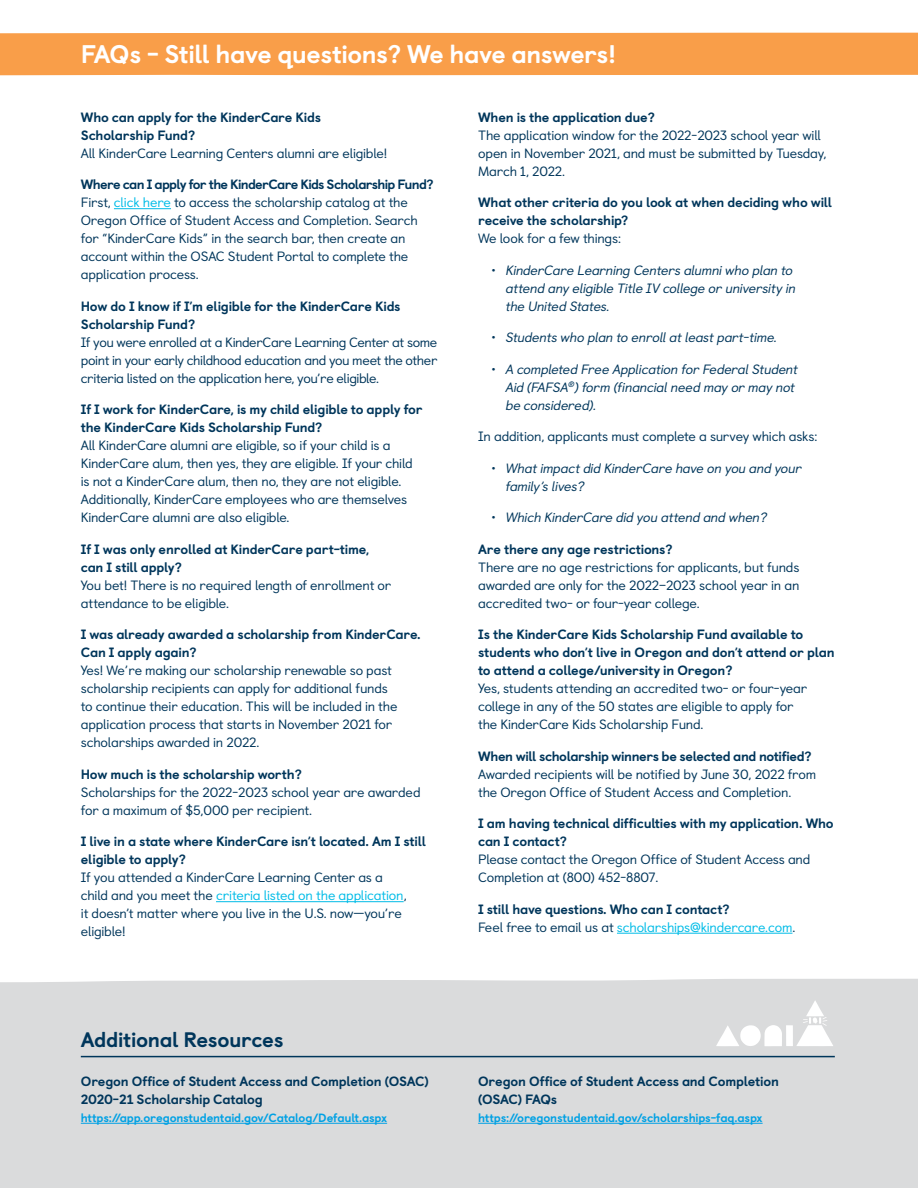
<style>
.page{position:relative;width:918px;height:1188px;background:#fff}
.page>*{position:absolute;margin:0;border:0;box-sizing:border-box;transform-origin:0 0}
.t1{font:800 25.5px "Castledown";letter-spacing:-.02em;color:#fff}
.t2{font:800 21px "Castledown";letter-spacing:-.015em;color:#00365b}
.t3{font:13.5px/18px "Castledown";letter-spacing:-.02em;color:#00365b}
.t4{font:800 13.5px/18px "Castledown";letter-spacing:-.015em;color:#00365b}
.t5{font:italic 13.5px/18px "Castledown";color:#00365b}
.t6{font:800 13.5px "Castledown";letter-spacing:-.035em;color:#00365b}
.t7{font:800 12px "Castledown";letter-spacing:-.015em;color:#00a1e4}
.s1{font-weight:800}
.s2{color:#00bce7}
.s3{font-style:normal}
.s4{font-weight:400}
.s5{font-weight:400;color:#00bce7}
</style>
<div class="page">
<div style="left:0;top:979px;width:918px;height:209px;background:#dadbdc"></div>
<hr style="left:81px;top:1123px;width:306px;height:1px;background:#00a1e4">
<hr style="left:478px;top:1123px;width:285px;height:1px;background:#00a1e4">
<hr style="left:81px;top:1056px;width:754px;height:1px;background:#00365b">
<hr style="left:114px;top:208px;width:57px;height:1px;background:#00bce7">
<hr style="left:216px;top:901px;width:188px;height:1px;background:#00bce7">
<hr style="left:617px;top:933px;width:175px;height:1px;background:#00bce7">
<svg style="left:716px;top:1000px;width:117px;height:46px"></svg>
<div style="left:0;top:33px;width:918px;height:42px;background:#f99e49"></div>
<h1 class="t1" style="left:81px;top:33px;width:536px">FAQs - Still have questions? We have answers!</h1>
<p class="t4" style="left:81px;top:107px;width:242px">Who can apply for the KinderCare Kids<br>Scholarship Fund?</p>
<p class="t3" style="left:81px;top:143px;width:308px">All KinderCare Learning Centers alumni are eligible!</p>
<p class="t3" style="left:81px;top:174px;width:354px"><span class="s1">Where can I apply for the KinderCare Kids Scholarship Fund?<br></span>First, <span class="s2">click here</span> to access the scholarship catalog at the Oregon Office of Student Access and Completion. Search for “KinderCare Kids” in the search bar, then create an account within the OSAC Student Portal to complete the application process.</p>
<p class="t4" style="left:81px;top:296px;width:321px">How do I know if I’m eligible for the KinderCare Kids<br>Scholarship Fund?</p>
<p class="t3" style="left:81px;top:332px;width:358px;text-align:justify">If you were enrolled at a KinderCare Learning Center at some point in your early childhood education and you meet the other criteria listed on the application here, you’re eligible.</p>
<p class="t4" style="left:81px;top:399px;width:343px">If I work for KinderCare, is my child eligible to apply for the KinderCare Kids Scholarship Fund?</p>
<p class="t3" style="left:81px;top:435px;width:333px">All KinderCare alumni are eligible, so if your child is a KinderCare alum, then yes, they are eligible. If your child is not a KinderCare alum, then no, they are not eligible.<br>Additionally, KinderCare employees who are themselves KinderCare alumni are also eligible.</p>
<p class="t4" style="left:81px;top:539px;width:290px">If I was only enrolled at KinderCare part-time, can I still apply?</p>
<p class="t3" style="left:81px;top:575px;width:312px">You bet! There is no required length of enrollment or attendance to be eligible.</p>
<p class="t4" style="left:81px;top:624px;width:341px">I was already awarded a scholarship from KinderCare.<br>Can I apply again?</p>
<p class="t3" style="left:81px;top:660px;width:318px">Yes! We’re making our scholarship renewable so past scholarship recipients can apply for additional funds to continue their education. This will be included in the application process that starts in November 2021 for scholarships awarded in 2022.</p>
<p class="t4" style="left:81px;top:764px;width:223px">How much is the scholarship worth?</p>
<p class="t3" style="left:81px;top:782px;width:341px">Scholarships for the 2022-2023 school year are awarded for a maximum of $5,000 per recipient.</p>
<p class="t4" style="left:81px;top:831px;width:347px">I live in a state where KinderCare isn’t located. Am I still eligible to apply?</p>
<p class="t3" style="left:81px;top:867px;width:327px">If you attended a KinderCare Learning Center as a child and you meet the <span class="s2">criteria listed on the application</span>, it doesn’t matter where you live in the U.S. now—you’re eligible!</p>
<h2 class="t2" style="left:81px;top:1022px;width:204px">Additional Resources</h2>
<p class="t4" style="left:81px;top:1071px;width:349px">Oregon Office of Student Access and Completion (OSAC)<br>2020-21 Scholarship Catalog</p>
<p class="t7" style="left:81px;top:1108px;width:308px">https://app.oregonstudentaid.gov/Catalog/Default.aspx</p>
<p class="t4" style="left:478px;top:107px;width:178px">When is the application due?</p>
<p class="t3" style="left:478px;top:125px;width:350px">The application window for the 2022-2023 school year will open in November 2021, and must be submitted by Tuesday,<br>March 1, 2022.</p>
<p class="t4" style="left:478px;top:192px;width:356px">What other criteria do you look at when deciding who will receive the scholarship?</p>
<p class="t3" style="left:478px;top:228px;width:144px">We look for a few things:</p>
<p class="t5" style="left:505px;top:260px;width:295px;text-indent:-13px"><span class="s3">•</span> KinderCare Learning Centersalumniwho plan to attend any eligible Title IV college or university in the United States.</p>
<p class="t5" style="left:492px;top:327px;width:290px"><span class="s3">•</span> Studentswho plan to enrollatleastpart-time.</p>
<p class="t5" style="left:505px;top:359px;width:297px;text-indent:-13px"><span class="s3">•</span> A completed Free Application for FederalStudent<br>Aid (FAFSA<sup>®</sup>)form (financialneed may or may not be considered).</p>
<p class="t3" style="left:478px;top:426px;width:341px">In addition, applicants must complete a survey which asks:</p>
<p class="t5" style="left:505px;top:458px;width:301px;text-indent:-13px"><span class="s3">•</span> Whatimpactdid KinderCare have on you and your family’slives?</p>
<p class="t5" style="left:492px;top:507px;width:280px"><span class="s3">•</span> Which KinderCare did you attend and when?</p>
<p class="t4" style="left:478px;top:539px;width:196px">Are there any age restrictions?</p>
<p class="t3" style="left:478px;top:557px;width:323px;text-align:justify">There are no age restrictions for applicants, but funds awarded are only for the 2022–2023 school year in an accredited two- or four-year college.</p>
<p class="t4" style="left:478px;top:624px;width:358px">Is the KinderCare Kids Scholarship Fund available to students who don’t live in Oregon and don’t attend or plan to attend a college/university in Oregon?</p>
<p class="t3" style="left:478px;top:678px;width:331px">Yes, students attending an accredited two- or four-year college in any of the 50 states are eligible to apply for the KinderCare Kids Scholarship Fund.</p>
<p class="t6" style="left:478px;top:745px;width:335px">When will scholarship winners be selected and notified?</p>
<p class="t3" style="left:478px;top:764px;width:340px">Awarded recipients will be notified by June 30, 2022 from the Oregon Office of Student Access and Completion.</p>
<p class="t4" style="left:478px;top:813px;width:357px">I am having technical difficulties with my application. Who can I contact?</p>
<p class="t3" style="left:478px;top:849px;width:334px">Please contact the Oregon Office of Student Access and<br>Completion at (800) 452-8807.</p>
<p class="t4" style="left:478px;top:899px;width:319px">I still have questions. Who can I contact?<br><span class="s4">Feel free to email us at</span> <span class="s5">scholarships@kindercare.com</span><span class="s4">.</span></p>
<p class="t4" style="left:478px;top:1071px;width:302px">Oregon Office of Student Access and Completion (OSAC) FAQs</p>
<p class="t7" style="left:478px;top:1108px;width:286px">https://oregonstudentaid.gov/scholarships-faq.aspx</p>
</div>
